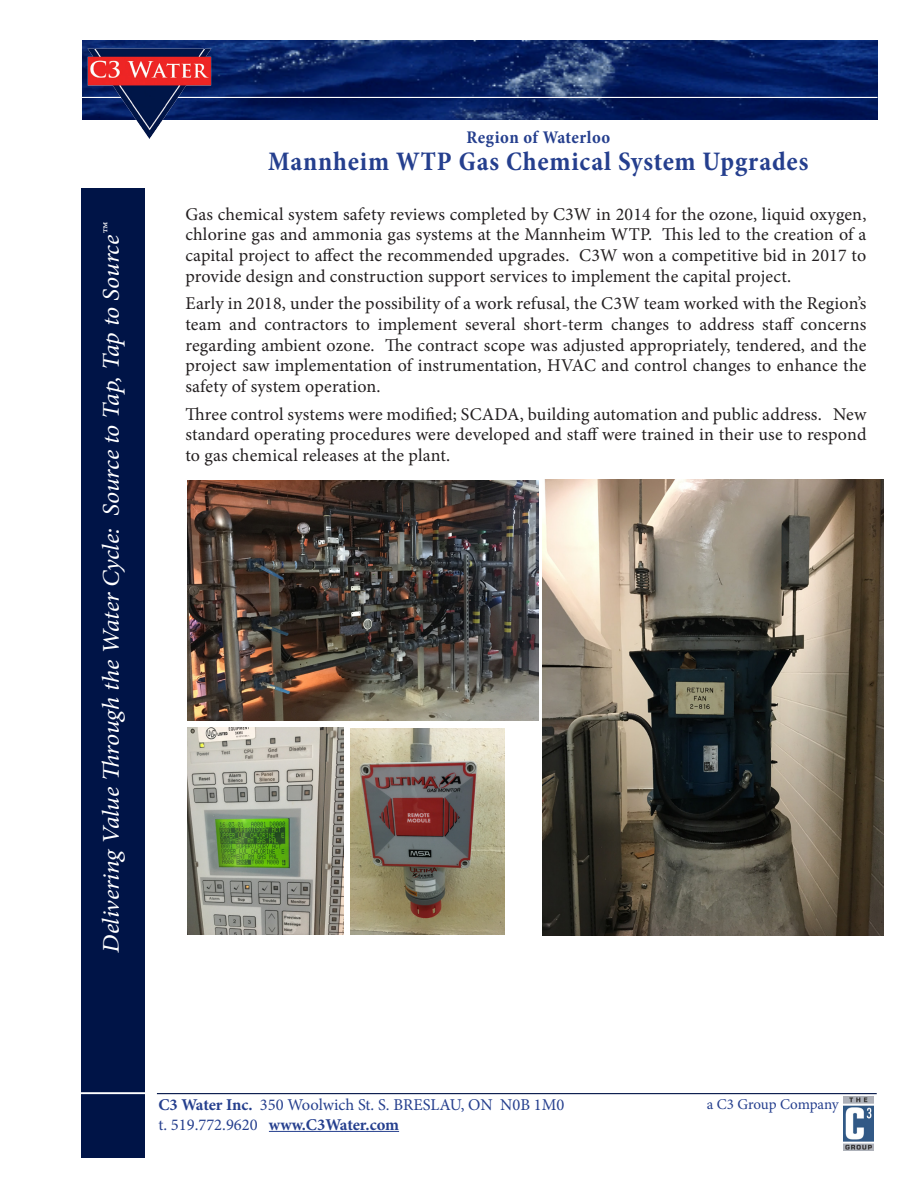
<style>
.page{position:relative;width:918px;height:1188px;background:#fff}
.page>*{position:absolute;margin:0;border:0;box-sizing:border-box;transform-origin:0 0}
.t1{font:700 condensed 27px "Minion Pro";letter-spacing:.03em;color:#253f8e}
.t2{font:italic 24px "Minion Pro";letter-spacing:-.01em;color:#fff;scale:1.07 1}
.Body_Text{font:18px/20.7px "Minion Pro";letter-spacing:.01em;color:#231f20;text-align:justify}
.t3{font:700 condensed 18px "Minion Pro";letter-spacing:.025em;color:#253f8e}
.t4{font:16.5px "Minion Pro";color:#253f8e}
.t5{font:700 16.5px "Minion Pro";letter-spacing:-.005em;color:#253f8e}
.t6{font:15px "Minion Pro";letter-spacing:-.01em;color:#253f8e}
.s1{font-weight:700}
.s2{font-weight:400}
</style>
<div class="page">
<div style="left:81px;top:188px;width:64px;height:970px;background:#001447"></div>
<img style="left:82px;top:41px;width:796px;height:78px">
<hr style="left:81px;top:97px;width:797px;height:1px;background:#fff">
<img style="left:82px;top:44px;width:133px;height:95px">
<hr style="left:81px;top:1092px;width:204px;height:1px;background:#fff">
<hr style="left:80px;top:1093px;width:204px;height:1px;background:#fff">
<hr style="left:269px;top:1131px;width:130px;height:1px;background:#253f8e">
<hr style="left:157px;top:1093px;width:720px;height:1px;background:#001447">
<img style="left:843px;top:1097px;width:31px;height:54px">
<img style="left:188px;top:481px;width:351px;height:239px">
<img style="left:542px;top:480px;width:342px;height:455px">
<img style="left:188px;top:727px;width:155px;height:207px">
<img style="left:351px;top:729px;width:154px;height:205px">
<p class="t2" style="left:95px;top:953px;width:684px;rotate:-90deg">Delivering Value Through the Water Cycle: Source to Tap, Tap to Source™</p>
<p class="t3" style="left:466px;top:125px;width:145px">Region of Waterloo</p>
<p class="t1" style="left:268px;top:142px;width:542px">Mannheim WTP Gas Chemical System Upgrades</p>
<p class="Body_Text" style="left:185px;top:204px;width:683px">Gas chemical system safety reviews completed by C3W in 2014 for the ozone, liquid oxygen, chlorine gas and ammonia gas systems at the Mannheim WTP. This led to the creation of a capital project to affect the recommended upgrades. C3W won a competitive bid in 2017 to provide design and construction support services to implement the capital project.</p>
<p class="Body_Text" style="left:185px;top:293px;width:683px">Early in 2018, under the possibility of a work refusal, the C3W team worked with the Region’s team and contractors to implement several short-term changes to address staff concerns regarding ambient ozone. The contract scope was adjusted appropriately, tendered, and the project saw implementation of instrumentation, HVAC and control changes to enhance the safety of system operation.</p>
<p class="Body_Text" style="left:185px;top:404px;width:683px">Three control systems were modified; SCADA, building automation and public address. New standard operating procedures were developed and staff were trained in their use to respond to gas chemical releases at the plant.</p>
<p class="t4" style="left:158px;top:1094px;width:407px"><span class="s1">C3 Water Inc.</span> 350 Woolwich St. S. BRESLAU, ON N0B 1M0</p>
<p class="t5" style="left:158px;top:1113px;width:242px"><span class="s2">t. 519.772.9620</span> www.C3Water.com</p>
<p class="t6" style="left:707px;top:1094px;width:133px">a C3 Group Company</p>
</div>
